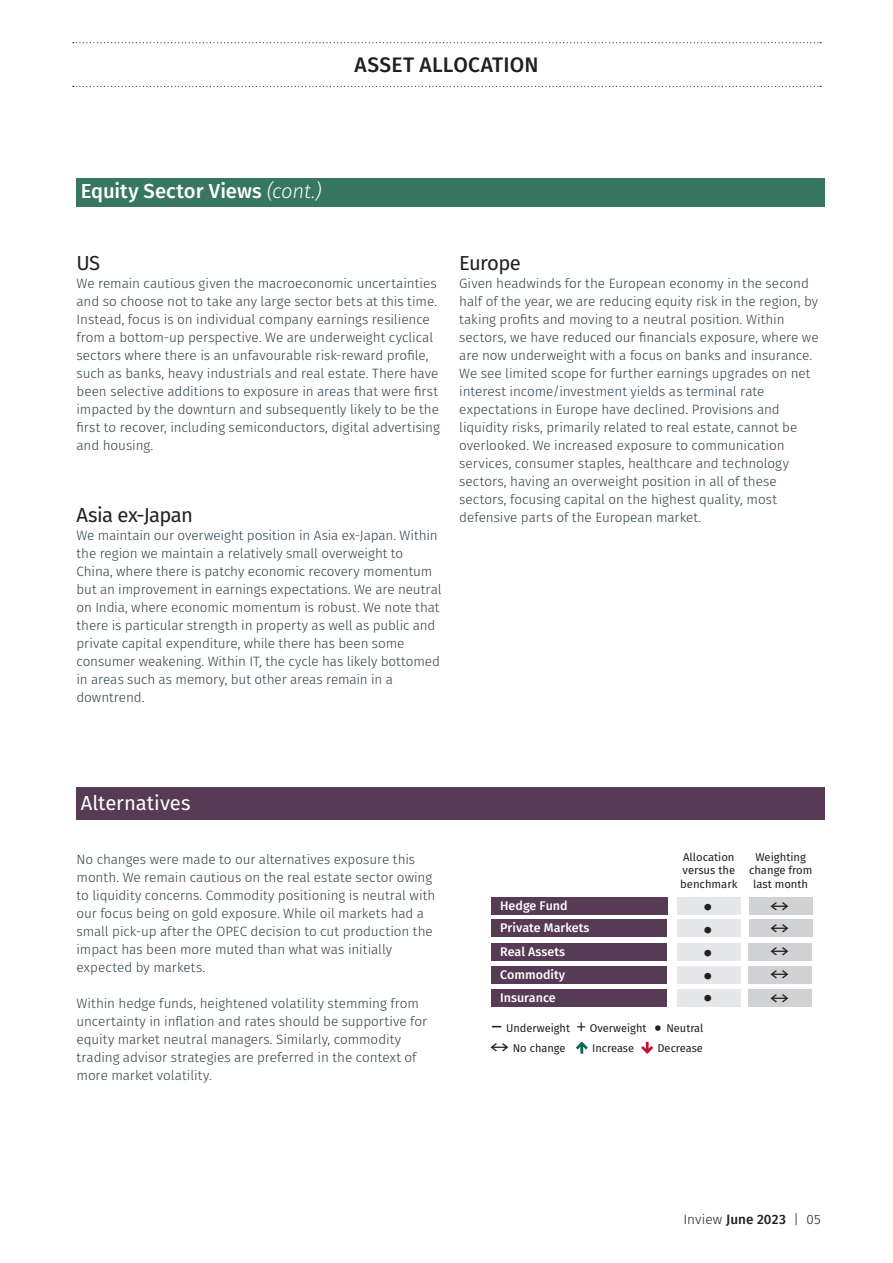
<style>
.page{position:relative;width:893px;height:1263px;background:#fff}
.page>*{position:absolute;margin:0;border:0;box-sizing:border-box;transform-origin:0 0}
.t1{font:22.5px/22.8px "Source Code Variable";color:#231f20;text-align:justify}
._14_pt_Title__dotted{font:500 21px "Fira Sans";letter-spacing:.01em;color:#231f20}
.Equity_AA_sub{font:500 20.25px "Fira Sans";color:#fff}
.Global_summary{font:20.25px "Fira Sans";letter-spacing:-.035em;color:#231f20}
.Alt_AA_Sub{font:20.25px "Fira Sans";color:#fff}
.t2{font:18.75px/23.4px "Source Code Variable";color:#231f20;text-align:justify;scale:1.5 1}
.Body_Copy{font:300 13.5px/18px "Fira Sans";letter-spacing:-.005em;color:#2f3e47}
.t3{font:300 13.5px "Fira Sans";letter-spacing:.01em;color:#231f20}
.t4{font:500 12.45px/22.8px "Fira Sans";color:#fff}
.t5{font:11.25px/13.5px "Fira Sans";color:#231f20}
.s1{font-weight:300;font-style:italic}
.s2{font-family:"Source Code Variable";font-size:21.3px}
.s3{font-family:"Source Code Variable";font-size:18.75px}
.s4{font-family:"Source Code Variable";font-size:18.75px;color:#0d674f}
.s5{font-family:"Source Code Variable";font-size:18.75px;color:#c3102e}
.s6{font-weight:500}
</style>
<div class="page">
<div style="left:77px;top:787px;width:748px;height:33px;background:#573a54"></div>
<div style="left:491px;top:897px;width:176px;height:18px;background:#573a54"></div>
<div style="left:749px;top:897px;width:63px;height:18px;background:#d1d2d4"></div>
<div style="left:677px;top:897px;width:64px;height:18px;background:#e6e7e9"></div>
<div style="left:491px;top:966px;width:175px;height:17px;background:#573a54"></div>
<div style="left:491px;top:943px;width:175px;height:17px;background:#573a54"></div>
<div style="left:491px;top:920px;width:175px;height:17px;background:#573a54"></div>
<div style="left:749px;top:919px;width:63px;height:18px;background:#d1d2d4"></div>
<div style="left:677px;top:919px;width:64px;height:18px;background:#e6e7e9"></div>
<div style="left:748px;top:943px;width:64px;height:18px;background:#d1d2d4"></div>
<div style="left:748px;top:966px;width:64px;height:17px;background:#d1d2d4"></div>
<div style="left:677px;top:943px;width:64px;height:18px;background:#e6e7e9"></div>
<div style="left:677px;top:966px;width:64px;height:17px;background:#e6e7e9"></div>
<div style="left:748px;top:989px;width:64px;height:17px;background:#d1d2d4"></div>
<div style="left:677px;top:989px;width:64px;height:17px;background:#e6e7e9"></div>
<div style="left:491px;top:989px;width:176px;height:17px;background:#573a54"></div>
<svg style="left:575px;top:1041px;width:13px;height:13px"></svg>
<svg style="left:641px;top:1041px;width:13px;height:13px"></svg>
<svg style="left:73px;top:42px;width:748px;height:1px"></svg>
<svg style="left:73px;top:86px;width:748px;height:1px"></svg>
<div style="left:77px;top:178px;width:748px;height:29px;background:#377661"></div>
<p class="_14_pt_Title__dotted" style="left:354px;top:48px;width:186px">ASSET ALLOCATION</p>
<p class="Equity_AA_sub" style="left:81px;top:175px;width:242px">Equity Sector Views <span class="s1">(cont.)</span></p>
<p class="Global_summary" style="left:77px;top:248px;width:25px">US</p>
<p class="Body_Copy" style="left:77px;top:274px;width:365px">We remain cautious given the macroeconomic uncertainties and so choose not to take any large sector bets at this time.<br>Instead, focus is on individual company earnings resilience from a bottom-up perspective. We are underweight cyclical sectors where there is an unfavourable risk-reward profile, such as banks, heavy industrials and real estate. There have been selective additions to exposure in areas that were first impacted by the downturn and subsequently likely to be the first to recover, including semiconductors, digital advertising and housing.</p>
<p class="Global_summary" style="left:77px;top:500px;width:118px">Asia ex-Japan</p>
<p class="Body_Copy" style="left:77px;top:526px;width:366px">We maintain our overweight position in Asia ex-Japan. Within the region we maintain a relatively small overweight to China, where there is patchy economic recovery momentum but an improvement in earnings expectations. We are neutral on India, where economic momentum is robust. We note that there is particular strength in property as well as public and private capital expenditure, while there has been some consumer weakening. Within IT, the cycle has likely bottomed in areas such as memory, but other areas remain in a downtrend.</p>
<p class="Global_summary" style="left:459px;top:248px;width:63px">Europe</p>
<p class="Body_Copy" style="left:459px;top:274px;width:361px">Given headwinds for the European economy in the second half of the year, we are reducing equity risk in the region, by taking profits and moving to a neutral position. Within sectors, we have reduced our financials exposure, where we are now underweight with a focus on banks and insurance.<br>We see limited scope for further earnings upgrades on net interest income/investment yields as terminal rate expectations in Europe have declined. Provisions and liquidity risks, primarily related to real estate, cannot be overlooked. We increased exposure to communication services, consumer staples, healthcare and technology sectors, having an overweight position in all of these sectors, focusing capital on the highest quality, most defensive parts of the European market.</p>
<p class="Alt_AA_Sub" style="left:81px;top:788px;width:111px">Alternatives</p>
<p class="Body_Copy" style="left:77px;top:850px;width:360px">No changes were made to our alternatives exposure this month. We remain cautious on the real estate sector owing to liquidity concerns. Commodity positioning is neutral with our focus being on gold exposure. While oil markets had a small pick-up after the OPEC decision to cut production the impact has been more muted than what was initially expected by markets.</p>
<p class="Body_Copy" style="left:77px;top:994px;width:352px">Within hedge funds, heightened volatility stemming from uncertainty in inflation and rates should be supportive for equity market neutral managers. Similarly, commodity trading advisor strategies are preferred in the context of more market volatility.</p>
<p class="t5" style="left:680px;top:850px;width:59px">Allocation versus the benchmark</p>
<p class="t5" style="left:749px;top:850px;width:65px;text-align:center">Weighting change from last month</p>
<p class="t4" style="left:500px;top:894px;width:69px">Hedge Fund</p>
<p class="t1" style="left:701px;top:894px;width:15px">•</p>
<p class="t2" style="left:771px;top:893px;width:13px">↔</p>
<p class="t4" style="left:500px;top:939px;width:66px">Real Assets</p>
<p class="t4" style="left:500px;top:916px;width:91px">Private Markets</p>
<p class="t1" style="left:701px;top:917px;width:15px">•</p>
<p class="t4" style="left:500px;top:962px;width:66px">Commodity<br>Insurance</p>
<p class="t2" style="left:771px;top:915px;width:13px">↔ ↔ ↔ ↔</p>
<p class="t1" style="left:701px;top:940px;width:15px">• • •</p>
<p class="t5" style="left:491px;top:1017px;width:214px;line-height:20.9px"><span class="s2">–</span> Underweight <span class="s3">+</span> Overweight <span class="s3">•</span> Neutral <span class="s3">↔</span> No change <span class="s4">↑</span> Increase <span class="s5">↓</span> Decrease</p>
<p class="t3" style="left:683px;top:1210px;width:139px">Inview <span class="s6">June 2023</span> | 05</p>
</div>
